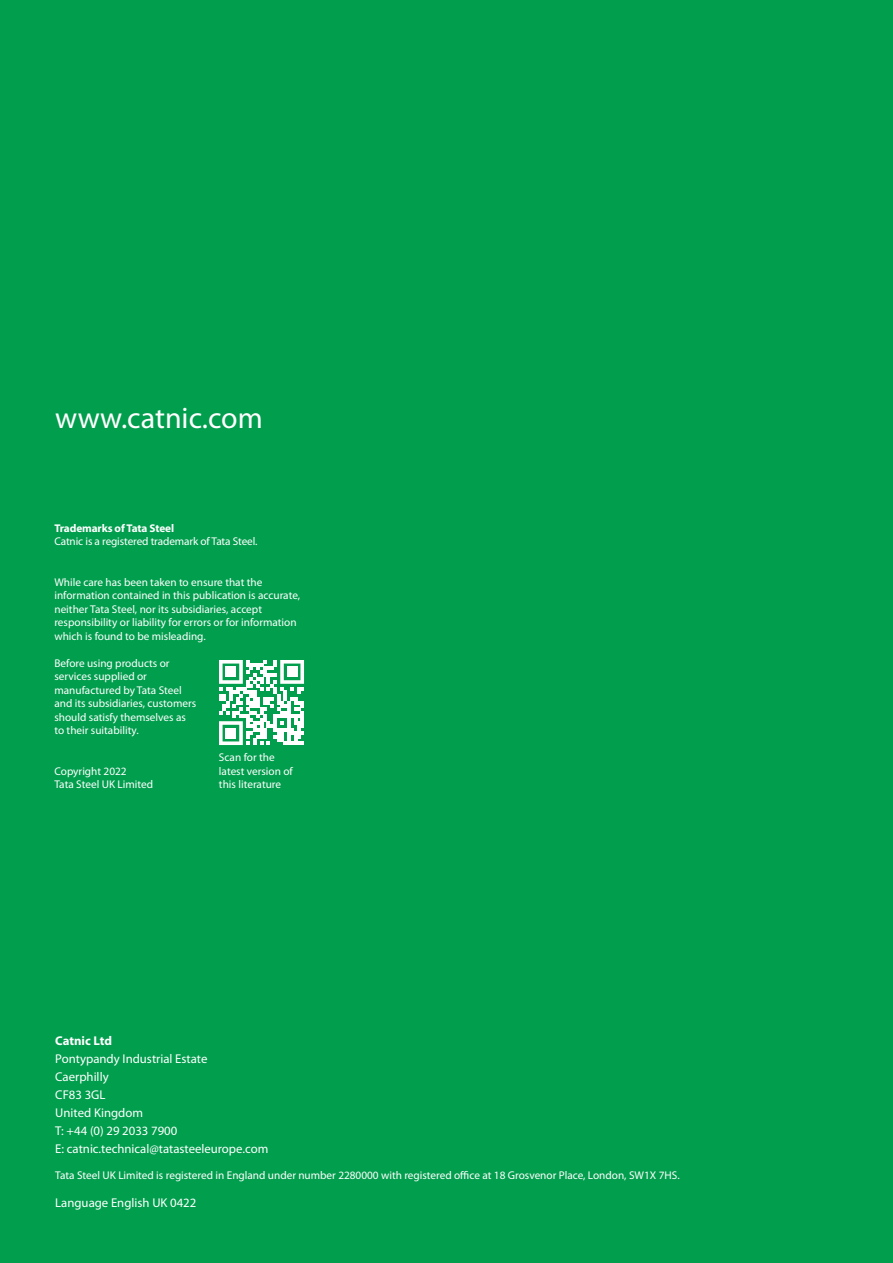
<style>
.page{position:relative;width:893px;height:1263px;background:#009e4d}
.page>*{position:absolute;margin:0;border:0;box-sizing:border-box;transform-origin:0 0}
.t1{font:30px "Myriad Pro";color:#fff}
.t2{font:12.75px/18px "Myriad Pro";color:#fff}
.t3{font:700 12.75px "Myriad Pro";letter-spacing:-.005em;color:#fff}
.t4{font:11.25px/13.5px "Myriad Pro";color:#fff}
.t5{font:700 11.25px "Myriad Pro";letter-spacing:-.01em;color:#fff}
</style>
<div class="page">
<svg style="left:219px;top:660px;width:85px;height:85px"></svg>
<div style="left:226px;top:667px;width:10px;height:10px;background:#fff"></div>
<div style="left:287px;top:667px;width:10px;height:10px;background:#fff"></div>
<div style="left:226px;top:728px;width:10px;height:10px;background:#fff"></div>
<h1 class="t1" style="left:55px;top:402px;width:209px">www.catnic.com</h1>
<p class="t5" style="left:54px;top:522px;width:121px">Trademarks of Tata Steel</p>
<p class="t4" style="left:54px;top:535px;width:205px">Catnic is a registered trademark of Tata Steel.</p>
<p class="t4" style="left:54px;top:576px;width:247px">While care has been taken to ensure that the information contained in this publication is accurate, neither Tata Steel, nor its subsidiaries, accept responsibility or liability for errors or for information which is found to be misleading.</p>
<p class="t4" style="left:54px;top:657px;width:143px">Before using products or services supplied or manufactured by Tata Steel and its subsidiaries, customers should satisfy themselves as to their suitability.</p>
<p class="t4" style="left:54px;top:765px;width:100px">Copyright 2022<br>Tata Steel UK Limited</p>
<p class="t4" style="left:219px;top:751px;width:75px">Scan for the latest version of this literature</p>
<p class="t3" style="left:55px;top:1034px;width:58px">Catnic Ltd</p>
<p class="t2" style="left:55px;top:1050px;width:215px">Pontypandy Industrial Estate<br>Caerphilly<br>CF83 3GL<br>United Kingdom<br>T: +44 (0) 29 2033 7900<br>E: catnic.technical@tatasteeleurope.com</p>
<p class="t4" style="left:55px;top:1169px;width:626px">Tata Steel UK Limited is registered in England under number 2280000 with registered office at 18 Grosvenor Place, London, SW1X 7HS.</p>
<p class="t2" style="left:55px;top:1194px;width:143px">Language English UK 0422</p>
</div>
